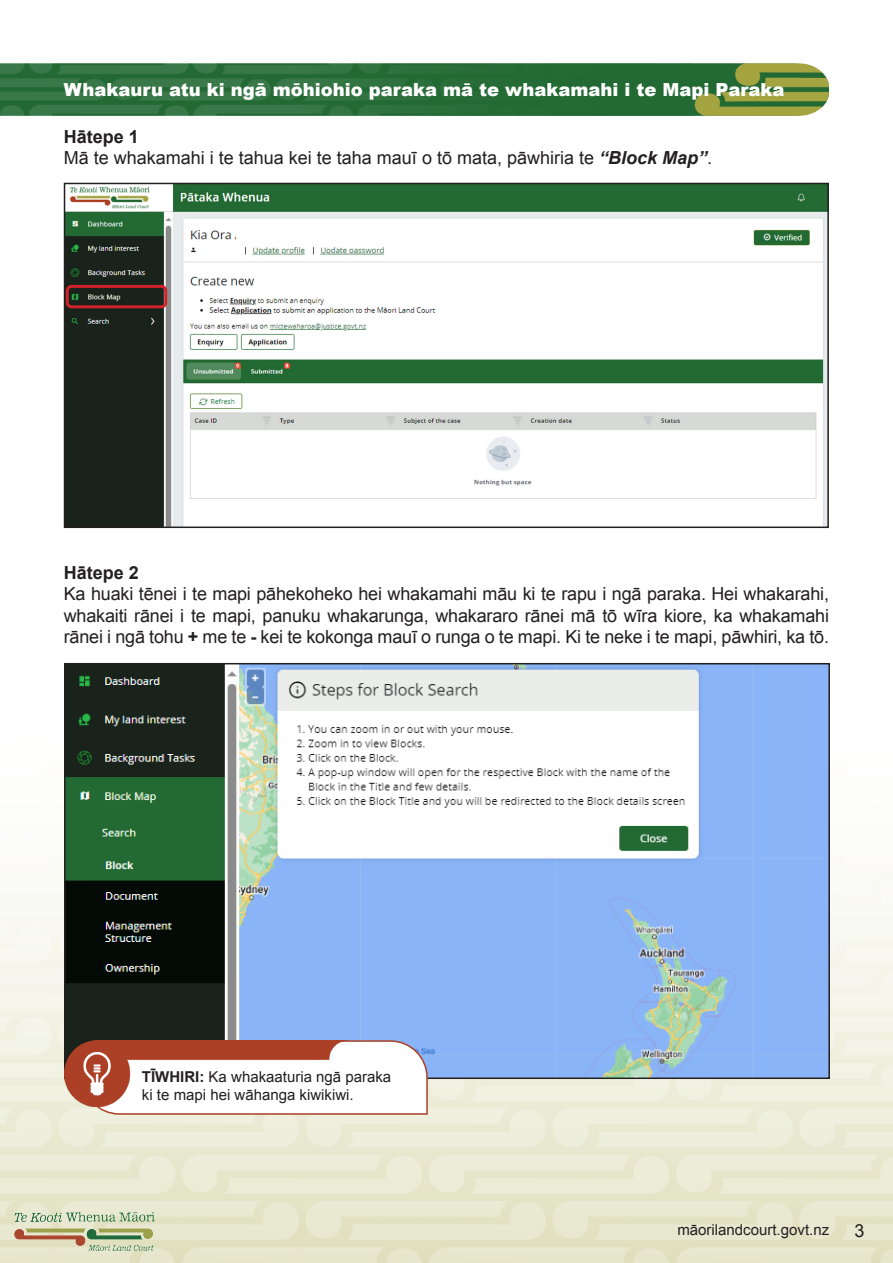
<style>
.page{position:relative;width:893px;height:1263px;background:#fff}
.page>*{position:absolute;margin:0;border:0;box-sizing:border-box;transform-origin:0 0}
.t1{font:18px/21.6px "Arial";letter-spacing:-.01em;color:#231f20;text-align:justify}
.t2{font:900 18px "Arial";color:#fff}
.t3{font:700 18px "Arial";color:#231f20}
.t4{font:15px/18px "Arial";color:#231f20}
.s1{font-weight:700;font-style:italic}
.s2{font-weight:700}
</style>
<div class="page">
<img style="left:0;top:876px;width:893px;height:387px">
<img style="left:14px;top:1213px;width:140px;height:37px">
<img style="left:0;top:64px;width:829px;height:51px">
<img style="left:67px;top:666px;width:760px;height:410px">
<svg style="left:81px;top:1039px;width:347px;height:76px"></svg>
<img style="left:64px;top:1040px;width:283px;height:66px">
<img style="left:67px;top:186px;width:759px;height:339px">
<div style="left:64px;top:183px;width:765px;height:345px;border:2px solid #231f20"></div>
<div style="left:236px;top:228px;width:78px;height:15px;background:#fff"></div>
<div style="left:199px;top:243px;width:43px;height:14px;background:#fff"></div>
<div style="left:808px;top:187px;width:18px;height:19px;background:#246a35"></div>
<div style="left:66px;top:285px;width:101px;height:23px;border:3px solid #d1232a;border-radius:4px"></div>
<p class="t2" style="left:64px;top:76px;width:722px">Whakauru atu ki ngā mōhiohio paraka mā te whakamahi i te Mapi Paraka</p>
<p class="t3" style="left:64px;top:125px;width:77px">Hātepe 1</p>
<p class="t1" style="left:64px;top:147px;width:650px">Mā te whakamahi i te tahua kei te taha mauī o tō mata, pāwhiria te <span class="s1">“Block Map”</span>.</p>
<p class="t3" style="left:64px;top:560px;width:77px">Hātepe 2</p>
<p class="t1" style="left:64px;top:583px;width:767px">Ka huaki tēnei i te mapi pāhekoheko hei whakamahi māu ki te rapu i ngā paraka. Hei whakarahi, whakaiti rānei i te mapi, panuku whakarunga, whakararo rānei mā tō wīra kiore, ka whakamahi rānei i ngā tohu <span class="s2">+</span> me te <span class="s2">-</span> kei te kokonga mauī o runga o te mapi. Ki te neke i te mapi, pāwhiri, ka tō.</p>
<p class="t4" style="left:142px;top:1068px;width:251px"><span class="s2">TĪWHIRI:</span> Ka whakaaturia ngā paraka ki te mapi hei wāhanga kiwikiwi.</p>
<p class="t4" style="left:677px;top:1221px;width:153px">māorilandcourt.govt.nz</p>
<p class="t1" style="left:855px;top:1220px;width:12px">3</p>
</div>
